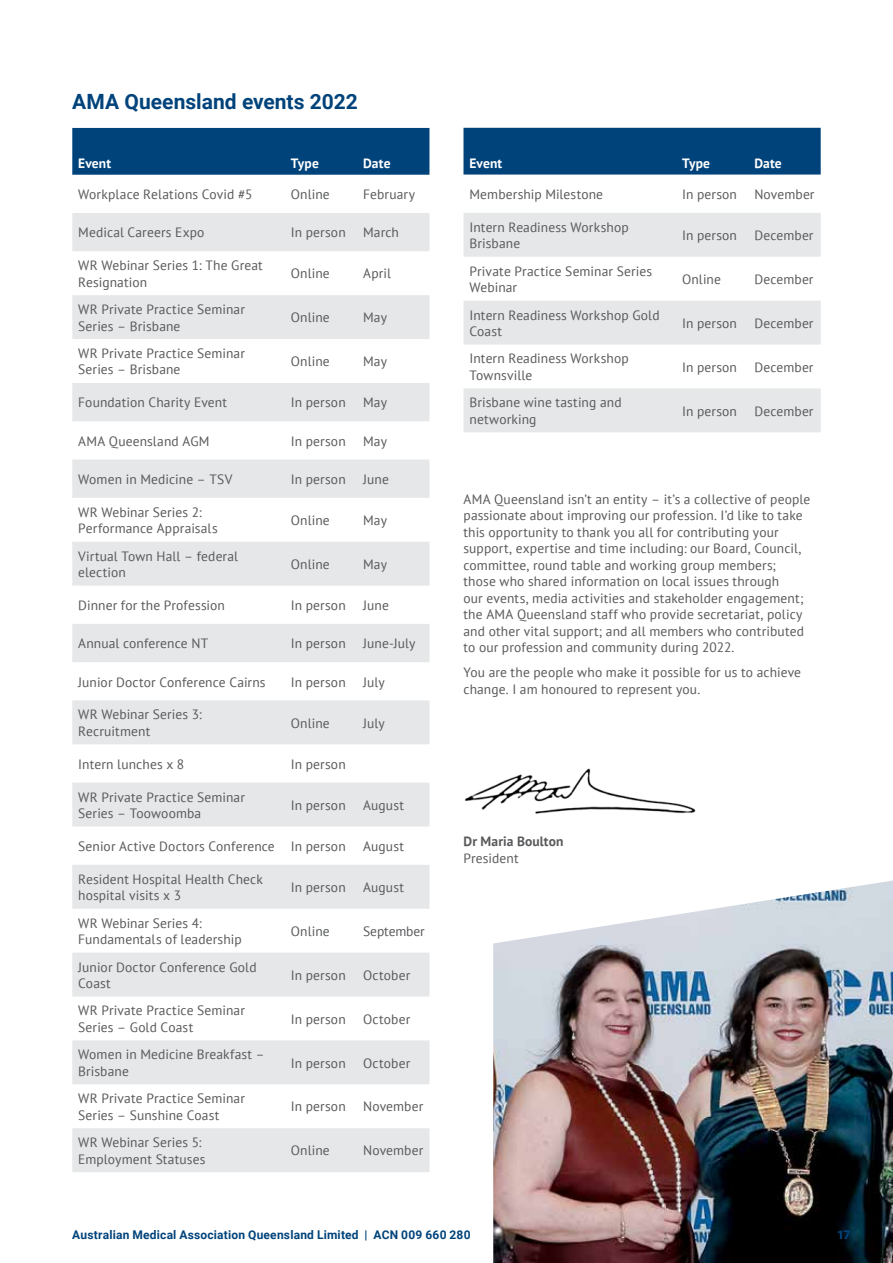
<style>
.page{position:relative;width:893px;height:1263px;background:#fff}
.page>*{position:absolute;margin:0;border:0;box-sizing:border-box;transform-origin:0 0}
.t1{font:700 21px "Roboto";color:#00437b}
.t2{font:13.5px/16.5px "PT Sans";letter-spacing:.01em;color:#58595b}
.t3{font:700 13.5px "PT Sans";letter-spacing:.01em;color:#fff}
.t4{font:700 13.5px "PT Sans";letter-spacing:.01em;color:#58595b}
.t5{font:13.5px "PT Sans";letter-spacing:-.01em;color:#58595b}
.t6{font:700 12px "Roboto";letter-spacing:.015em;color:#00437b}
.t7{font:900 12px "Roboto";color:#00437b}
</style>
<div class="page">
<img style="left:493px;top:880px;width:400px;height:383px">
<div style="left:72px;top:128px;width:357px;height:47px;background:#00437b"></div>
<svg style="left:72px;top:213px;width:357px;height:959px;fill:#ededee"></svg>
<div style="left:463px;top:128px;width:358px;height:47px;background:#00437b"></div>
<svg style="left:463px;top:213px;width:358px;height:219px;fill:#e6e7e8"></svg>
<img style="left:465px;top:768px;width:231px;height:46px">
<h1 class="t1" style="left:72px;top:87px;width:287px">AMA Queensland events 2022</h1>
<p class="t3" style="left:78px;top:155px;width:34px">Event</p>
<p class="t3" style="left:291px;top:155px;width:30px">Type</p>
<p class="t3" style="left:363px;top:155px;width:29px">Date</p>
<p class="t2" style="left:78px;top:186px;width:176px">Workplace Relations Covid #5</p>
<p class="t2" style="left:291px;top:186px;width:40px">Online</p>
<p class="t2" style="left:363px;top:186px;width:54px">February</p>
<p class="t2" style="left:78px;top:224px;width:128px">Medical Careers Expo</p>
<p class="t2" style="left:291px;top:224px;width:56px">In person</p>
<p class="t2" style="left:363px;top:224px;width:37px">March</p>
<p class="t2" style="left:78px;top:257px;width:186px">WR Webinar Series 1: The Great<br>Resignation</p>
<p class="t2" style="left:291px;top:265px;width:40px">Online</p>
<p class="t2" style="left:363px;top:265px;width:29px">April</p>
<p class="t2" style="left:78px;top:301px;width:168px">WR Private Practice Seminar<br>Series – Brisbane</p>
<p class="t2" style="left:291px;top:309px;width:40px">Online</p>
<p class="t2" style="left:363px;top:309px;width:25px">May</p>
<p class="t2" style="left:78px;top:345px;width:168px">WR Private Practice Seminar<br>Series – Brisbane</p>
<p class="t2" style="left:291px;top:353px;width:40px">Online</p>
<p class="t2" style="left:363px;top:353px;width:25px">May</p>
<p class="t2" style="left:78px;top:394px;width:150px">Foundation Charity Event</p>
<p class="t2" style="left:291px;top:394px;width:56px">In person</p>
<p class="t2" style="left:363px;top:394px;width:25px">May</p>
<p class="t2" style="left:78px;top:432px;width:133px">AMA Queensland AGM</p>
<p class="t2" style="left:291px;top:432px;width:56px">In person</p>
<p class="t2" style="left:363px;top:432px;width:25px">May</p>
<p class="t2" style="left:78px;top:471px;width:156px">Women in Medicine – TSV</p>
<p class="t2" style="left:291px;top:471px;width:56px">In person</p>
<p class="t2" style="left:363px;top:471px;width:27px">June</p>
<p class="t2" style="left:78px;top:503px;width:141px">WR Webinar Series 2:<br>Performance Appraisals</p>
<p class="t2" style="left:291px;top:512px;width:40px">Online</p>
<p class="t2" style="left:363px;top:512px;width:25px">May</p>
<p class="t2" style="left:78px;top:547px;width:161px">Virtual Town Hall – federal election</p>
<p class="t2" style="left:291px;top:555px;width:40px">Online</p>
<p class="t2" style="left:363px;top:555px;width:25px">May</p>
<p class="t2" style="left:78px;top:597px;width:148px">Dinner for the Profession</p>
<p class="t2" style="left:291px;top:597px;width:56px">In person</p>
<p class="t2" style="left:363px;top:597px;width:27px">June</p>
<p class="t2" style="left:78px;top:635px;width:131px">Annual conference NT</p>
<p class="t2" style="left:291px;top:635px;width:56px">In person</p>
<p class="t2" style="left:363px;top:635px;width:54px">June-July</p>
<p class="t2" style="left:78px;top:673px;width:189px">Junior Doctor Conference Cairns</p>
<p class="t2" style="left:291px;top:673px;width:56px">In person</p>
<p class="t2" style="left:363px;top:673px;width:23px">July</p>
<p class="t2" style="left:78px;top:706px;width:125px">WR Webinar Series 3:<br>Recruitment</p>
<p class="t2" style="left:291px;top:714px;width:40px">Online</p>
<p class="t2" style="left:363px;top:714px;width:23px">July</p>
<p class="t2" style="left:78px;top:755px;width:108px">Intern lunches x 8</p>
<p class="t2" style="left:291px;top:755px;width:56px">In person</p>
<p class="t2" style="left:78px;top:788px;width:168px">WR Private Practice Seminar<br>Series – Toowoomba</p>
<p class="t2" style="left:291px;top:796px;width:56px">In person</p>
<p class="t2" style="left:363px;top:796px;width:42px">August</p>
<p class="t2" style="left:78px;top:837px;width:269px">Senior Active Doctors Conference In person</p>
<p class="t2" style="left:363px;top:837px;width:42px">August</p>
<p class="t2" style="left:78px;top:870px;width:186px">Resident Hospital Health Check hospital visits x 3</p>
<p class="t2" style="left:291px;top:879px;width:56px">In person</p>
<p class="t2" style="left:363px;top:879px;width:42px">August</p>
<p class="t2" style="left:78px;top:914px;width:165px">WR Webinar Series 4:<br>Fundamentals of leadership</p>
<p class="t2" style="left:291px;top:922px;width:40px">Online</p>
<p class="t5" style="left:363px;top:922px;width:63px">September</p>
<p class="t2" style="left:78px;top:958px;width:180px">Junior Doctor Conference Gold<br>Coast</p>
<p class="t2" style="left:291px;top:966px;width:56px">In person</p>
<p class="t2" style="left:363px;top:966px;width:49px">October</p>
<p class="t2" style="left:78px;top:1002px;width:168px">WR Private Practice Seminar<br>Series – Gold Coast</p>
<p class="t2" style="left:291px;top:1010px;width:56px">In person</p>
<p class="t2" style="left:363px;top:1010px;width:49px">October</p>
<p class="t2" style="left:78px;top:1046px;width:188px">Women in Medicine Breakfast –<br>Brisbane</p>
<p class="t2" style="left:291px;top:1054px;width:56px">In person</p>
<p class="t2" style="left:363px;top:1054px;width:49px">October</p>
<p class="t2" style="left:78px;top:1090px;width:168px">WR Private Practice Seminar<br>Series – Sunshine Coast</p>
<p class="t2" style="left:291px;top:1098px;width:56px">In person</p>
<p class="t2" style="left:363px;top:1098px;width:62px">November</p>
<p class="t2" style="left:78px;top:1134px;width:129px">WR Webinar Series 5:<br>Employment Statuses</p>
<p class="t2" style="left:291px;top:1142px;width:40px">Online</p>
<p class="t2" style="left:363px;top:1142px;width:62px">November</p>
<p class="t3" style="left:469px;top:155px;width:34px">Event</p>
<p class="t3" style="left:682px;top:155px;width:30px">Type</p>
<p class="t3" style="left:754px;top:155px;width:29px">Date</p>
<p class="t2" style="left:469px;top:186px;width:135px">Membership Milestone</p>
<p class="t2" style="left:682px;top:186px;width:56px">In person</p>
<p class="t2" style="left:754px;top:186px;width:62px">November</p>
<p class="t2" style="left:469px;top:218px;width:161px">Intern Readiness Workshop<br>Brisbane</p>
<p class="t2" style="left:682px;top:227px;width:56px">In person</p>
<p class="t2" style="left:754px;top:227px;width:61px">December</p>
<p class="t2" style="left:469px;top:262px;width:184px">Private Practice Seminar Series<br>Webinar</p>
<p class="t2" style="left:682px;top:271px;width:40px">Online</p>
<p class="t2" style="left:754px;top:271px;width:61px">December</p>
<p class="t2" style="left:469px;top:306px;width:192px">Intern Readiness Workshop Gold<br>Coast</p>
<p class="t2" style="left:682px;top:314px;width:56px">In person</p>
<p class="t2" style="left:754px;top:314px;width:61px">December</p>
<p class="t2" style="left:469px;top:350px;width:161px">Intern Readiness Workshop<br>Townsville</p>
<p class="t2" style="left:682px;top:358px;width:56px">In person</p>
<p class="t2" style="left:754px;top:358px;width:61px">December</p>
<p class="t2" style="left:469px;top:394px;width:154px">Brisbane wine tasting and networking</p>
<p class="t2" style="left:682px;top:402px;width:56px">In person</p>
<p class="t2" style="left:754px;top:402px;width:61px">December</p>
<p class="t2" style="left:463px;top:490px;width:348px">AMA Queensland isn’t an entity – it’s a collective of people passionate about improving our profession. I’d like to take this opportunity to thank you all for contributing your support, expertise and time including: our Board, Council, committee, round table and working group members; those who shared information on local issues through<br>our events, media activities and stakeholder engagement; the AMA Queensland staff who provide secretariat, policy and other vital support; and all members who contributed to our profession and community during 2022.</p>
<p class="t2" style="left:463px;top:664px;width:339px">You are the people who make it possible for us to achieve change. I am honoured to represent you.</p>
<p class="t4" style="left:463px;top:833px;width:102px">Dr Maria Boulton</p>
<p class="t2" style="left:463px;top:849px;width:57px">President</p>
<p class="t6" style="left:72px;top:1226px;width:400px">Australian Medical Association Queensland Limited | ACN 009 660 280</p>
<p class="t7" style="left:837px;top:1226px;width:15px">17</p>
</div>
